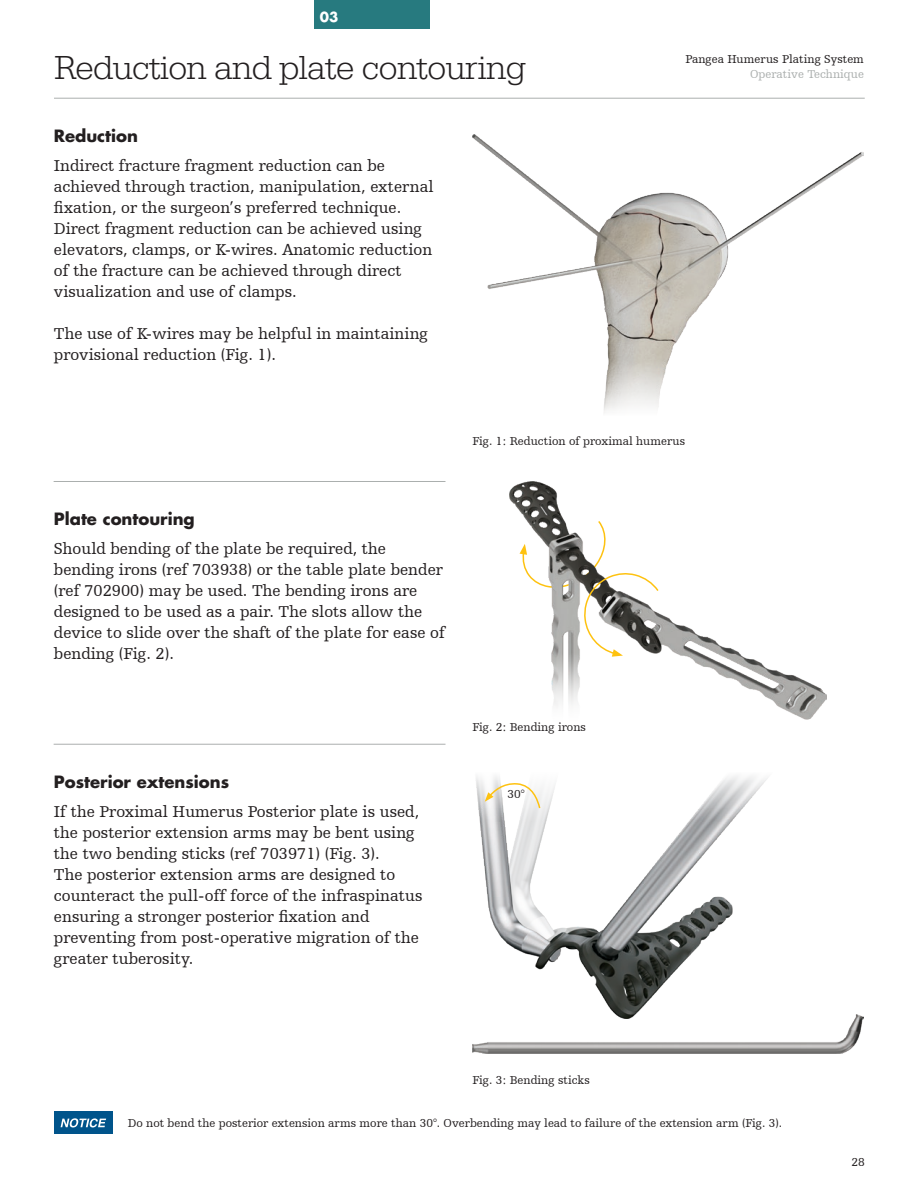
<style>
.page{position:relative;width:918px;height:1188px;background:#fff}
.page>*{position:absolute;margin:0;border:0;box-sizing:border-box;transform-origin:0 0}
.t1{font:300 34.5px "URW Egyptienne TOT";letter-spacing:-.02em;color:#231f20}
.t2{font:16.5px/21px "Humanist Slabserif 712 BT";color:#231f20}
.t3{font:700 16.5px "Futura Std";color:#231f20}
.t4{font:700 13.5px "Futura Std";color:#fff}
.t5{font:12px "Humanist Slabserif 712 BT";color:#231f20}
.t6{font:12px "Humanist Slabserif 712 BT";color:#abafae}
</style>
<div class="page">
<div style="left:315px;top:0;width:115px;height:29px;background:#277a7f"></div>
<img style="left:510px;top:482px;width:317px;height:238px">
<hr style="left:54px;top:98px;width:811px;height:1px;background:#abafae">
<hr style="left:54px;top:481px;width:392px;height:1px;background:#abafae">
<hr style="left:54px;top:744px;width:392px;height:1px;background:#abafae">
<div style="left:54px;top:1112px;width:59px;height:22px;background:#00548b"></div>
<svg style="left:61px;top:1118px;width:45px;height:9px"></svg>
<img style="left:472px;top:134px;width:392px;height:279px">
<img style="left:476px;top:776px;width:292px;height:238px">
<svg style="left:485px;top:783px;width:56px;height:27px"></svg>
<img style="left:472px;top:1014px;width:392px;height:39px">
<svg style="left:520px;top:519px;width:140px;height:138px"></svg>
<p class="t4" style="left:320px;top:8px;width:20px">03</p>
<p class="t1" style="left:54px;top:47px;width:473px">Reduction and plate contouring</p>
<p class="t3" style="left:54px;top:125px;width:86px">Reduction</p>
<p class="t2" style="left:54px;top:154px;width:381px">Indirect fracture fragment reduction can be achieved through traction, manipulation, external fixation, or the surgeon’s preferred technique.<br>Direct fragment reduction can be achieved using elevators, clamps, or K-wires. Anatomic reduction of the fracture can be achieved through direct visualization and use of clamps.</p>
<p class="t2" style="left:54px;top:322px;width:376px">The use of K-wires may be helpful in maintaining provisional reduction (Fig. 1).</p>
<p class="t5" style="left:686px;top:52px;width:180px">Pangea Humerus Plating System</p>
<p class="t6" style="left:750px;top:66px;width:115px">Operative Technique</p>
<p class="t3" style="left:54px;top:508px;width:142px">Plate contouring</p>
<p class="t2" style="left:54px;top:538px;width:393px">Should bending of the plate be required, the bending irons (ref 703938) or the table plate bender (ref 702900) may be used. The bending irons are designed to be used as a pair. The slots allow the device to slide over the shaft of the plate for ease of bending (Fig. 2).</p>
<p class="t3" style="left:54px;top:771px;width:177px">Posterior extensions</p>
<p class="t2" style="left:54px;top:800px;width:370px">If the Proximal Humerus Posterior plate is used, the posterior extension arms may be bent using the two bending sticks (ref 703971) (Fig. 3).<br>The posterior extension arms are designed to counteract the pull-off force of the infraspinatus ensuring a stronger posterior fixation and preventing from post-operative migration of the greater tuberosity.</p>
<p class="t5" style="left:472px;top:434px;width:214px">Fig. 1: Reduction of proximal humerus</p>
<p class="t5" style="left:472px;top:719px;width:115px">Fig. 2: Bending irons</p>
<p class="t5" style="left:508px;top:787px;width:19px">30°</p>
<p class="t5" style="left:472px;top:1073px;width:119px">Fig. 3: Bending sticks</p>
<p class="t5" style="left:128px;top:1116px;width:656px">Do not bend the posterior extension arms more than 30°. Overbending may lead to failure of the extension arm (Fig. 3).</p>
<p class="t5" style="left:851px;top:1154px;width:15px">28</p>
</div>
